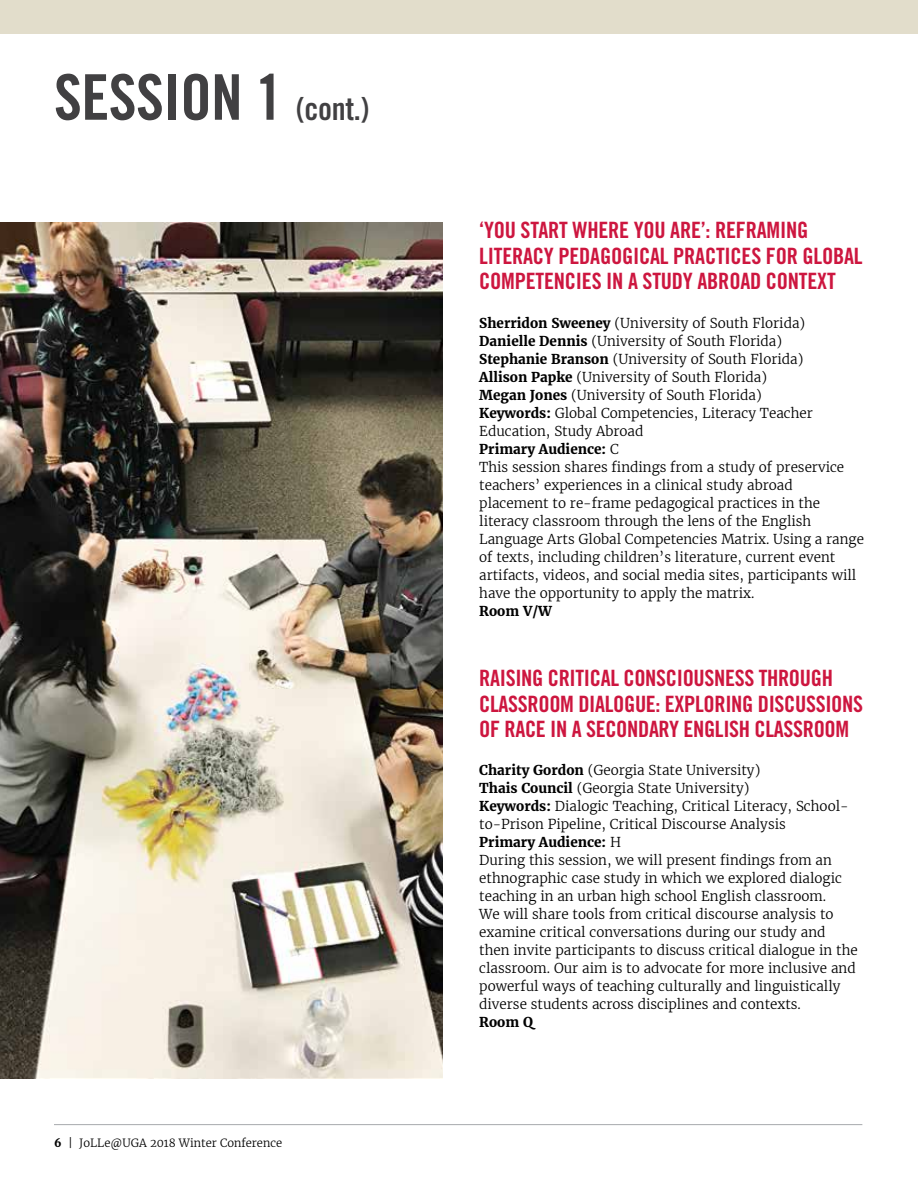
<style>
.page{position:relative;width:918px;height:1188px;background:#fff}
.page>*{position:absolute;margin:0;border:0;box-sizing:border-box;transform-origin:0 0}
.t1{font:63px "Trade Gothic LT Std Bd Cn 20";letter-spacing:-.01em;color:#414042}
.t2{font:22.5px/25.5px "Trade Gothic LT Std Bd Cn 20";letter-spacing:-.015em;color:#cd163f}
.t3{font:300 13.5px/18px "Merriweather";color:#000}
.t4{font:700 13.5px "Merriweather";color:#000}
.t5{font:300 11.25px "Merriweather";color:#000}
.s1{font-size:31.5px}
.s2{font-weight:700}
</style>
<div class="page">
<hr style="left:54px;top:1124px;width:808px;height:1px;background:#a7a9ac">
<div style="left:0;top:0;width:918px;height:34px;background:#e2ddcb"></div>
<img style="left:0;top:222px;width:443px;height:856px">
<h1 class="t1" style="left:54px;top:59px;width:317px">SESSION 1 <span class="s1">(cont.)</span></h1>
<p class="t5" style="left:54px;top:1135px;width:230px"><span class="s2">6</span> | JoLLe@UGA 2018 Winter Conference</p>
<h2 class="t2" style="left:479px;top:217px;width:385px">‘YOU START WHERE YOU ARE’: REFRAMING<br>LITERACY PEDAGOGICAL PRACTICES FOR GLOBAL<br>COMPETENCIES IN A STUDY ABROAD CONTEXT</h2>
<p class="t3" style="left:479px;top:313px;width:386px"><span class="s2">Sherridon Sweeney</span> (University of South Florida)<br><span class="s2">Danielle Dennis</span> (University of South Florida)<br><span class="s2">Stephanie Branson</span> (University of South Florida)<br><span class="s2">Allison Papke</span> (University of South Florida)<br><span class="s2">Megan Jones</span> (University of South Florida)<br><span class="s2">Keywords:</span> Global Competencies, Literacy Teacher Education, Study Abroad<br><span class="s2">Primary Audience:</span> C<br>This session shares findings from a study of preservice teachers’ experiences in a clinical study abroad placement to re-frame pedagogical practices in the literacy classroom through the lens of the English Language Arts Global Competencies Matrix. Using a range of texts, including children’s literature, current event artifacts, videos, and social media sites, participants will have the opportunity to apply the matrix.</p>
<p class="t4" style="left:479px;top:602px;width:74px">Room V/W</p>
<h2 class="t2" style="left:479px;top:665px;width:385px">RAISING CRITICAL CONSCIOUSNESS THROUGH<br>CLASSROOM DIALOGUE: EXPLORING DISCUSSIONS<br>OF RACE IN A SECONDARY ENGLISH CLASSROOM</h2>
<p class="t3" style="left:479px;top:761px;width:380px"><span class="s2">Charity Gordon</span> (Georgia State University)<br><span class="s2">Thais Council</span> (Georgia State University)<br><span class="s2">Keywords:</span> Dialogic Teaching, Critical Literacy, School&shy;to-Prison Pipeline, Critical Discourse Analysis<br><span class="s2">Primary Audience:</span> H<br>During this session, we will present findings from an ethnographic case study in which we explored dialogic teaching in an urban high school English classroom.<br>We will share tools from critical discourse analysis to examine critical conversations during our study and then invite participants to discuss critical dialogue in the classroom. Our aim is to advocate for more inclusive and powerful ways of teaching culturally and linguistically diverse students across disciplines and contexts.</p>
<p class="t4" style="left:479px;top:1013px;width:55px">Room Q</p>
</div>
